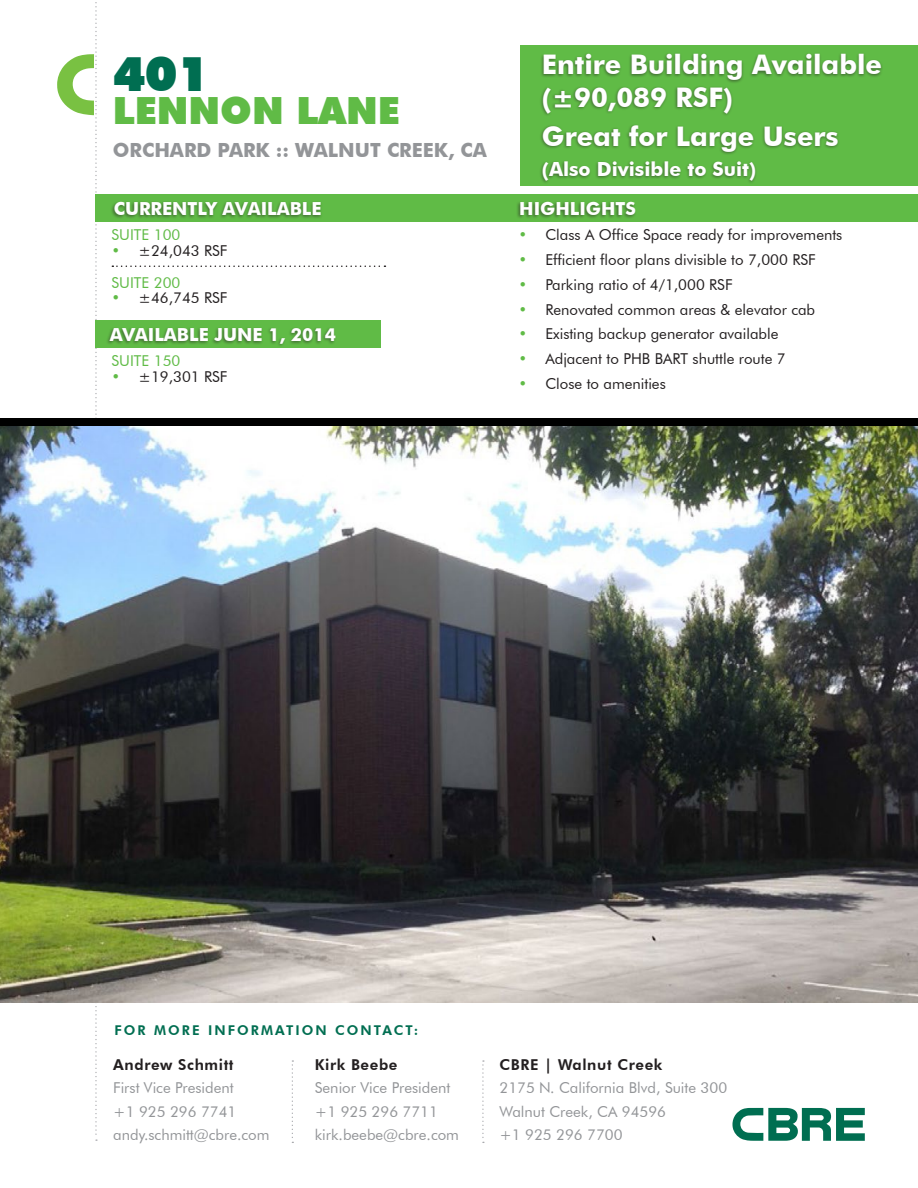
<style>
.page{position:relative;width:918px;height:1188px;background:#fff}
.page>*{position:absolute;margin:0;border:0;box-sizing:border-box;transform-origin:0 0}
.Property_FirstLine_F{font:900 48px "Futura BT";color:#006e51}
.PropertyStreet_FutXB{font:900 37.5px "Futura BT";color:#60bb46}
.CopyTab_FutBk_black{font:700 27px/32.4px "Futura BT";color:#fff}
.PropertyStreet_FutXB-2{font:700 19.5px "Futura BT";color:#939598}
.CopyTab_FutBk_black-2{font:700 19.5px "Futura BT";color:#fff}
.CopyTab_FutBk_black-3{font:700 18px "Futura BT";color:#fff}
.CopyTab_FutBk_black-4{font:15px "Futura BT";color:#231f20}
.BrokerContact_FutHvy{font:15px/23.7px "Futura BT";color:#939598}
.BrokerName_FutHvy_bl{font:800 15px "Futura BT";letter-spacing:.04em;color:#231f20}
.CopyTab_FutBk_black-5{font:15px "Futura BT";color:#60bb46}
.CopyHead_FutHvy_pms3{font:800 13.5px "Futura BT";letter-spacing:.15em;color:#006e51}
.s1{color:#60bb46}
</style>
<div class="page">
<svg style="left:292px;top:1060px;width:1px;height:83px"></svg>
<svg style="left:482px;top:1060px;width:2px;height:83px"></svg>
<svg style="left:732px;top:1108px;width:133px;height:33px"></svg>
<div style="left:520px;top:45px;width:398px;height:140px;background:#60bb46"></div>
<div style="left:95px;top:195px;width:823px;height:27px;background:#60bb46"></div>
<div style="left:95px;top:320px;width:286px;height:28px;background:#60bb46"></div>
<div style="left:539px;top:52px;width:344px;height:133px;background:#231f20;opacity:.5"></div>
<div style="left:110px;top:200px;width:213px;height:19px;background:#231f20;opacity:.5"></div>
<div style="left:516px;top:200px;width:121px;height:19px;background:#231f20;opacity:.5"></div>
<div style="left:106px;top:327px;width:231px;height:20px;background:#231f20;opacity:.5"></div>
<div style="left:0;top:418px;width:918px;height:9px;background:#000"></div>
<svg style="left:112px;top:266px;width:273px;height:1px"></svg>
<img style="left:0;top:426px;width:918px;height:577px">
<svg style="left:57px;top:2px;width:40px;height:1139px"></svg>
<p class="Property_FirstLine_F" style="left:113px;top:45px;width:98px">401</p>
<p class="PropertyStreet_FutXB" style="left:113px;top:88px;width:289px">LENNON LANE</p>
<p class="PropertyStreet_FutXB-2" style="left:113px;top:139px;width:376px">ORCHARD PARK :: WALNUT CREEK, CA</p>
<p class="CopyTab_FutBk_black" style="left:542px;top:48px;width:342px">Entire Building Available (±90,089 RSF)</p>
<p class="CopyTab_FutBk_black" style="left:542px;top:120px;width:298px">Great for Large Users</p>
<p class="CopyTab_FutBk_black-2" style="left:542px;top:157px;width:216px">(Also Divisible to Suit)</p>
<p class="CopyTab_FutBk_black-3" style="left:114px;top:198px;width:210px">CURRENTLY AVAILABLE</p>
<p class="CopyTab_FutBk_black-3" style="left:519px;top:198px;width:118px">HIGHLIGHTS</p>
<p class="CopyTab_FutBk_black-5" style="left:112px;top:226px;width:70px">SUITE 100</p>
<p class="CopyTab_FutBk_black-4" style="left:112px;top:242px;width:117px"><span class="s1">•</span> ±24,043 RSF</p>
<p class="CopyTab_FutBk_black-5" style="left:112px;top:273px;width:70px">SUITE 200</p>
<p class="CopyTab_FutBk_black-4" style="left:112px;top:289px;width:117px"><span class="s1">•</span> ±46,745 RSF</p>
<p class="CopyTab_FutBk_black-3" style="left:110px;top:324px;width:228px">AVAILABLE JUNE 1, 2014</p>
<p class="CopyTab_FutBk_black-5" style="left:112px;top:352px;width:70px">SUITE 150</p>
<p class="CopyTab_FutBk_black-4" style="left:112px;top:368px;width:117px"><span class="s1">•</span> ±19,301 RSF</p>
<p class="CopyTab_FutBk_black-4" style="left:518px;top:226px;width:326px"><span class="s1">•</span> Class A Office Space ready for improvements</p>
<p class="CopyTab_FutBk_black-4" style="left:518px;top:251px;width:299px"><span class="s1">•</span> Efficient floor plans divisible to 7,000 RSF</p>
<p class="CopyTab_FutBk_black-4" style="left:518px;top:275px;width:216px"><span class="s1">•</span> Parking ratio of 4/1,000 RSF</p>
<p class="CopyTab_FutBk_black-4" style="left:518px;top:300px;width:298px"><span class="s1">•</span> Renovated common areas &amp; elevator cab</p>
<p class="CopyTab_FutBk_black-4" style="left:518px;top:325px;width:262px"><span class="s1">•</span> Existing backup generator available</p>
<p class="CopyTab_FutBk_black-4" style="left:518px;top:350px;width:269px"><span class="s1">•</span> Adjacent to PHB BART shuttle route 7</p>
<p class="CopyTab_FutBk_black-4" style="left:518px;top:374px;width:149px"><span class="s1">•</span> Close to amenities</p>
<p class="CopyHead_FutHvy_pms3" style="left:114px;top:1022px;width:305px">FOR MORE INFORMATION CONTACT:</p>
<p class="BrokerName_FutHvy_bl" style="left:113px;top:1055px;width:122px">Andrew Schmitt</p>
<p class="BrokerContact_FutHvy" style="left:113px;top:1076px;width:158px">First Vice President<br>+1 925 296 7741 andy.schmitt@cbre.com</p>
<p class="BrokerName_FutHvy_bl" style="left:315px;top:1055px;width:84px">Kirk Beebe</p>
<p class="BrokerContact_FutHvy" style="left:315px;top:1076px;width:146px">Senior Vice President +1 925 296 7711 kirk.beebe@cbre.com</p>
<p class="BrokerName_FutHvy_bl" style="left:499px;top:1055px;width:164px">CBRE | Walnut Creek</p>
<p class="BrokerContact_FutHvy" style="left:499px;top:1076px;width:229px">2175 N. California Blvd, Suite 300<br>Walnut Creek, CA 94596<br>+1 925 296 7700</p>
</div>
